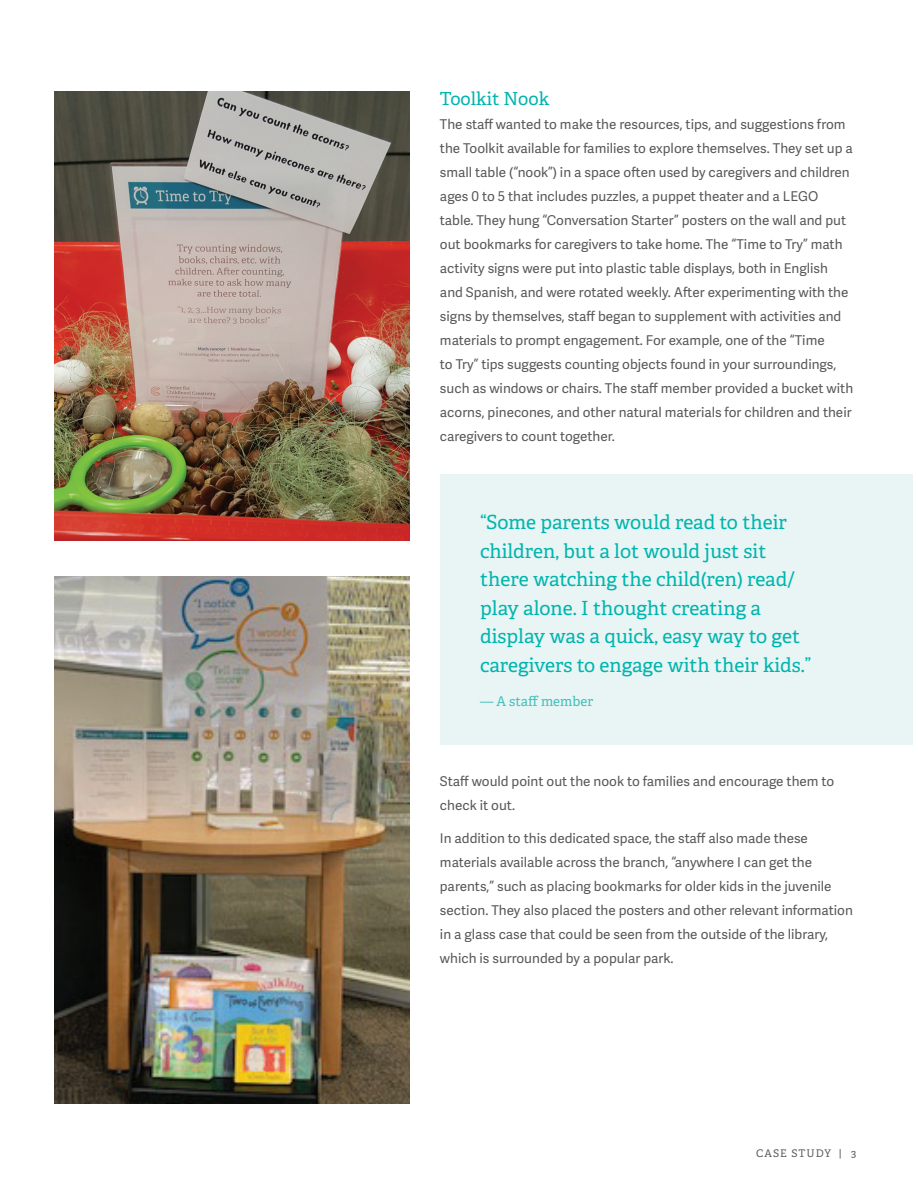
<style>
.page{position:relative;width:918px;height:1188px;background:#fff}
.page>*{position:absolute;margin:0;border:0;box-sizing:border-box;transform-origin:0 0}
.t1{font:19.5px/28.5px "Adelle";color:#00b5ae}
.t2{font:18px "Adelle";color:#00b5ae}
.t3{font:13.5px/24px "Adelle Sans";color:#57585a}
.t4{font:13.5px "Adelle";color:#45c0bb}
.t5{font:10.5px "Adelle";letter-spacing:.1em;color:#57585a}
</style>
<div class="page">
<img style="left:54px;top:92px;width:355px;height:448px">
<img style="left:54px;top:576px;width:355px;height:527px">
<div style="left:440px;top:474px;width:472px;height:271px;background:#e8f5f4"></div>
<h2 class="t2" style="left:440px;top:88px;width:111px">Toolkit Nook</h2>
<p class="t3" style="left:440px;top:113px;width:415px">The staff wanted to make the resources, tips, and suggestions from the Toolkit available for families to explore themselves. They set up a small table (“nook”) in a space often used by caregivers and children ages 0 to 5 that includes puzzles, a puppet theater and a LEGO table. They hung “Conversation Starter” posters on the wall and put out bookmarks for caregivers to take home. The “Time to Try” math activity signs were put into plastic table displays, both in English and Spanish, and were rotated weekly. After experimenting with the signs by themselves, staff began to supplement with activities and materials to prompt engagement. For example, one of the “Time<br>to Try” tips suggests counting objects found in your surroundings, such as windows or chairs. The staff member provided a bucket with acorns, pinecones, and other natural materials for children and their caregivers to count together.</p>
<h1 class="t1" style="left:480px;top:508px;width:333px">“Some parents would read to their children, but a lot would just sit there watching the child(ren) read/ play alone. I thought creating a display was a quick, easy way to get caregivers to engage with their kids.”</h1>
<p class="t4" style="left:480px;top:693px;width:115px">— A staff member</p>
<p class="t3" style="left:440px;top:770px;width:396px">Staff would point out the nook to families and encourage them to check it out.</p>
<p class="t3" style="left:440px;top:827px;width:414px">In addition to this dedicated space, the staff also made these materials available across the branch, “anywhere I can get the parents,” such as placing bookmarks for older kids in the juvenile section. They also placed the posters and other relevant information in a glass case that could be seen from the outside of the library, which is surrounded by a popular park.</p>
<p class="t5" style="left:756px;top:1147px;width:101px">CASE STUDY | 3</p>
</div>
